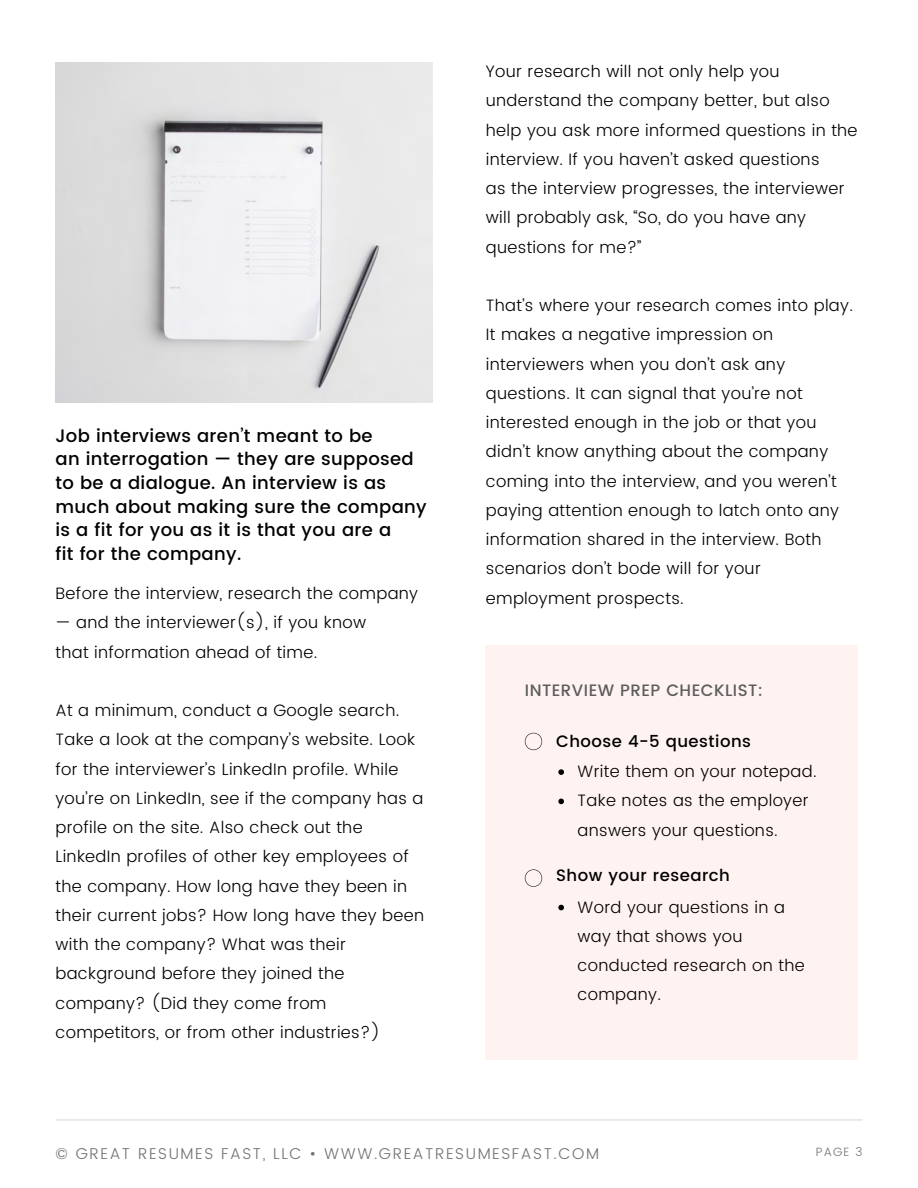
<style>
.page{position:relative;width:918px;height:1188px;background:#fff}
.page>*{position:absolute;margin:0;border:0;box-sizing:border-box;transform-origin:0 0}
.t1{font:500 18px/23.7px "Poppins";letter-spacing:.02em;color:#000}
.t2{font:300 16.5px/29.2px "Poppins";letter-spacing:.02em;color:#000}
.t3{font:500 16.5px "Poppins";letter-spacing:.03em;color:#000}
.t4{font:500 16.5px "Poppins";letter-spacing:.03em;color:#5d5d5d}
.t5{font:300 15.6px "Poppins";letter-spacing:.1em;color:#717273}
.t6{font:300 12px "Poppins";color:#717273}
</style>
<div class="page">
<img style="left:55px;top:63px;width:377px;height:340px">
<hr style="left:55px;top:1119px;width:807px;height:2px;background:#ebebeb">
<div style="left:486px;top:646px;width:372px;height:414px;background:#fff3f2"></div>
<svg style="left:525px;top:733px;width:17px;height:17px"></svg>
<svg style="left:525px;top:869px;width:17px;height:18px"></svg>
<svg style="left:558px;top:769px;width:6px;height:6px"></svg>
<svg style="left:558px;top:799px;width:6px;height:5px"></svg>
<svg style="left:558px;top:905px;width:6px;height:5px"></svg>
<p class="t1" style="left:55px;top:424px;width:373px">Job interviews aren’t meant to be<br>an interrogation — they are supposed to be a dialogue. An interview is as much about making sure the company is a fit for you as it is that you are a<br>fit for the company.</p>
<p class="t2" style="left:55px;top:579px;width:364px">Before the interview, research the company</p>
<p class="t2" style="left:55px;top:608px;width:312px">— and the interviewer(s), if you know that information ahead of time.</p>
<p class="t2" style="left:55px;top:696px;width:370px">At a minimum, conduct a Google search.<br>Take a look at the company’s website. Look for the interviewer’s LinkedIn profile. While you’re on LinkedIn, see if the company has a profile on the site. Also check out the LinkedIn profiles of other key employees of the company. How long have they been in their current jobs? How long have they been with the company? What was their background before they joined the company? (Did they come from competitors, or from other industries?)</p>
<p class="t2" style="left:486px;top:57px;width:373px">Your research will not only help you understand the company better, but also help you ask more informed questions in the interview. If you haven’t asked questions<br>as the interview progresses, the interviewer will probably ask, “So, do you have any questions for me?”</p>
<p class="t2" style="left:486px;top:291px;width:369px">That’s where your research comes into play.<br>It makes a negative impression on interviewers when you don’t ask any questions. It can signal that you’re not interested enough in the job or that you didn’t know anything about the company coming into the interview, and you weren’t paying attention enough to latch onto any information shared in the interview. Both scenarios don’t bode will for your employment prospects.</p>
<p class="t4" style="left:525px;top:680px;width:240px">INTERVIEW PREP CHECKLIST:</p>
<p class="t3" style="left:556px;top:731px;width:196px">Choose 4-5 questions</p>
<p class="t2" style="left:578px;top:757px;width:241px">Write them on your notepad.<br>Take notes as the employer answers your questions.</p>
<p class="t3" style="left:556px;top:865px;width:175px">Show your research</p>
<p class="t2" style="left:578px;top:892px;width:229px">Word your questions in a way that shows you conducted research on the company.</p>
<p class="t5" style="left:55px;top:1145px;width:545px">© GREAT RESUMES FAST, LLC • WWW.GREATRESUMESFAST.COM</p>
<p class="t6" style="left:816px;top:1145px;width:48px">PAGE 3</p>
</div>
